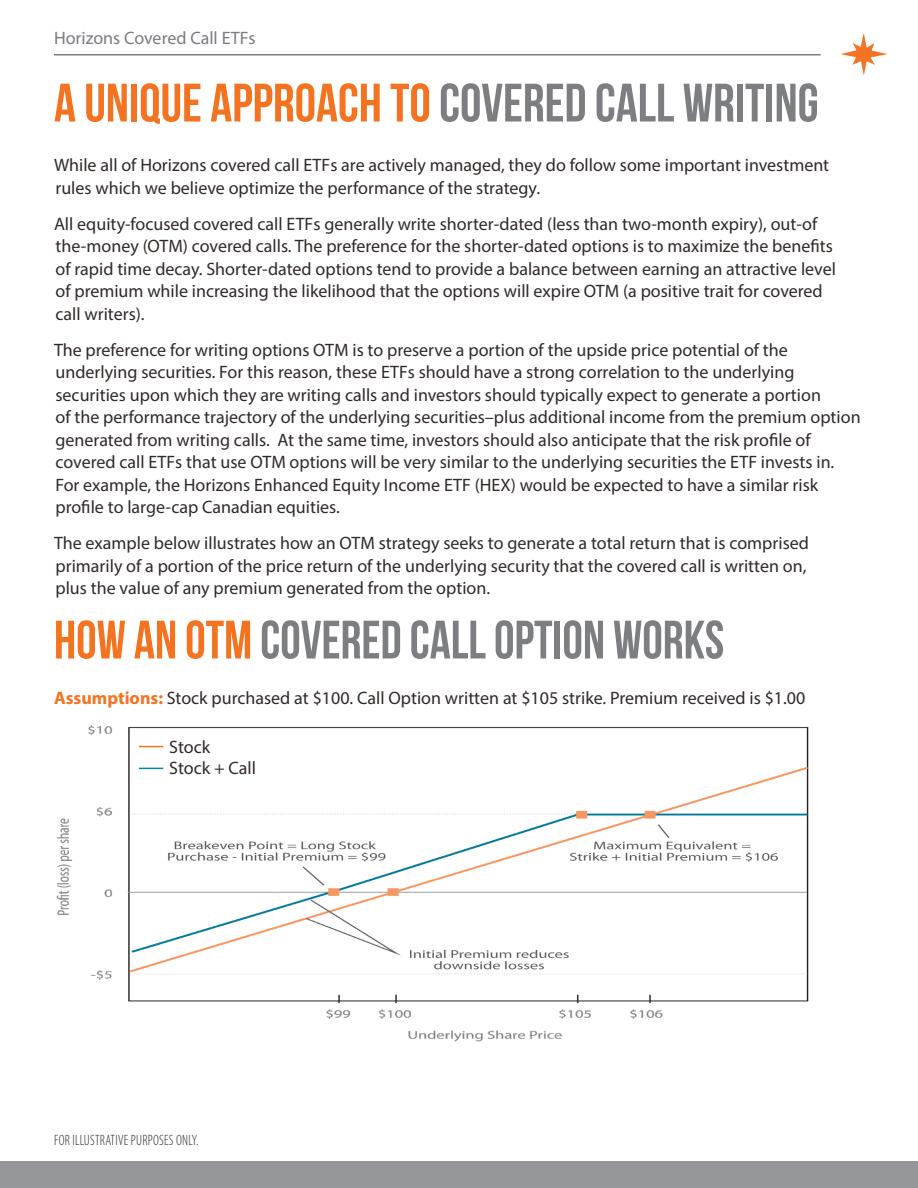
<style>
.page{position:relative;width:918px;height:1188px;background:#fff}
.page>*{position:absolute;margin:0;border:0;box-sizing:border-box;transform-origin:0 0}
.t1{font:700 54px "Bebas Neue";color:#7d7e82}
.t2{font:700 54px "Bebas Neue";color:#7d7e82;scale:.96 1}
.t3{font:18px/22.5px "Myriad Pro";color:#302a28}
.t4{font:18px "Myriad Pro";color:#7a7c81}
.t5{font:300 condensed 15px "Myriad Pro";letter-spacing:.02em;color:#302a28;scale:.92 1}
.s1{color:#f47321}
.s2{font-weight:700;color:#f47321}
</style>
<div class="page">
<div style="left:0;top:1161px;width:918px;height:27px;background:#94969a"></div>
<hr style="left:54px;top:54px;width:767px;height:2px;background:#7a7c81">
<img style="left:841px;top:34px;width:47px;height:42px">
<img style="left:56px;top:725px;width:753px;height:317px">
<svg style="left:139px;top:746px;width:24px;height:1px"></svg>
<svg style="left:139px;top:768px;width:24px;height:1px"></svg>
<div style="left:48px;top:798px;width:33px;height:18px;background:#fff"></div>
<p class="t4" style="left:54px;top:27px;width:203px">Horizons Covered Call ETFs</p>
<p class="t1" style="left:54px;top:73px;width:766px"><span class="s1">A UNIQUE APPROACH TO</span>COVERED CALL WRITING</p>
<p class="t3" style="left:54px;top:153px;width:777px">While all of Horizons covered call ETFs are actively managed, they do follow some important investment rules which we believe optimize the performance of the strategy.</p>
<p class="t3" style="left:54px;top:212px;width:784px">All equity-focused covered call ETFs generally write shorter-dated (less than two-month expiry), out-of the-money (OTM) covered calls. The preference for the shorter-dated options is to maximize the benefits of rapid time decay. Shorter-dated options tend to provide a balance between earning an attractive level of premium while increasing the likelihood that the options will expire OTM (a positive trait for covered call writers).</p>
<p class="t3" style="left:54px;top:338px;width:808px">The preference for writing options OTM is to preserve a portion of the upside price potential of the underlying securities. For this reason, these ETFs should have a strong correlation to the underlying securities upon which they are writing calls and investors should typically expect to generate a portion<br>of the performance trajectory of the underlying securities–plus additional income from the premium option generated from writing calls. At the same time, investors should also anticipate that the risk profile of covered call ETFs that use OTM options will be very similar to the underlying securities the ETF invests in.<br>For example, the Horizons Enhanced Equity Income ETF (HEX) would be expected to have a similar risk profile to large-cap Canadian equities.</p>
<p class="t3" style="left:54px;top:531px;width:756px">The example below illustrates how an OTM strategy seeks to generate a total return that is comprised primarily of a portion of the price return of the underlying security that the covered call is written on, plus the value of any premium generated from the option.</p>
<p class="t2" style="left:54px;top:610px;width:700px"><span class="s1">HOW AN OTM</span> COVERED CALL OPTION WORKS</p>
<p class="t3" style="left:54px;top:686px;width:753px"><span class="s2">Assumptions:</span> Stock purchased at $100. Call Option written at $105 strike. Premium received is $1.00</p>
<p class="t3" style="left:169px;top:735px;width:43px">Stock</p>
<p class="t3" style="left:169px;top:757px;width:88px">Stock + Call</p>
<p class="t5" style="left:54px;top:1131px;width:158px">FOR ILLUSTRATIVE PURPOSES ONLY.</p>
</div>
